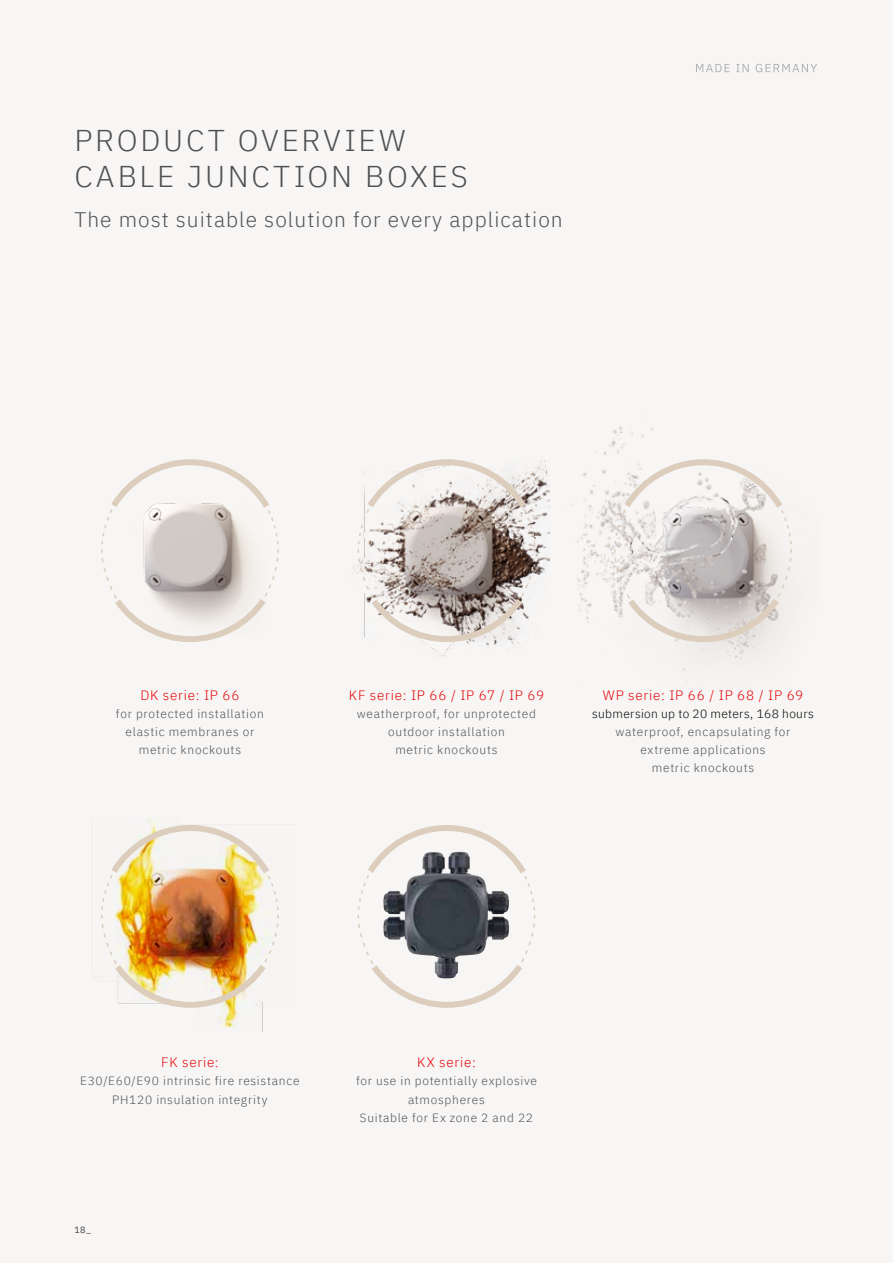
<style>
.page{position:relative;width:893px;height:1263px;background:#f7f6f5}
.page>*{position:absolute;margin:0;border:0;box-sizing:border-box;transform-origin:0 0}
.t1{font:300 30px/36px "IBM Plex Sans";letter-spacing:.09em;color:#504f53}
.t2{font:300 21px "IBM Plex Sans";letter-spacing:.05em;color:#504f53}
.t3{font:300 13.5px "IBM Plex Sans";letter-spacing:.055em;color:#e60005}
.t4{font:300 12px/18px "IBM Plex Sans";letter-spacing:.06em;color:#504f53;text-align:center}
.t5{font:300 12px "IBM Plex Sans";letter-spacing:.03em;color:#000}
.t6{font:300 9px "IBM Plex Sans";color:#000}
</style>
<div class="page">
<img style="left:93px;top:819px;width:170px;height:212px">
<img style="left:353px;top:460px;width:197px;height:198px">
<img style="left:572px;top:426px;width:193px;height:256px">
<svg style="left:613px;top:456px;width:179px;height:189px"></svg>
<svg style="left:357px;top:459px;width:179px;height:186px"></svg>
<svg style="left:101px;top:459px;width:178px;height:183px"></svg>
<svg style="left:696px;top:64px;width:34px;height:8px"></svg>
<svg style="left:736px;top:64px;width:13px;height:8px"></svg>
<svg style="left:756px;top:64px;width:61px;height:8px"></svg>
<svg style="left:357px;top:825px;width:179px;height:183px"></svg>
<img style="left:100px;top:822px;width:179px;height:189px">
<h1 class="t1" style="left:74px;top:120px;width:395px">PRODUCT OVERVIEW<br>CABLE JUNCTION BOXES</h1>
<h2 class="t2" style="left:74px;top:203px;width:490px">The most suitable solution for every application</h2>
<p class="t3" style="left:140px;top:685px;width:101px">DK serie: IP 66</p>
<p class="t4" style="left:116px;top:704px;width:149px">for protected installation elastic membranes or metric knockouts</p>
<p class="t3" style="left:349px;top:685px;width:197px">KF serie: IP 66 / IP 67 / IP 69</p>
<p class="t4" style="left:357px;top:704px;width:181px">weatherproof, for unprotected outdoor installation<br>metric knockouts</p>
<p class="t3" style="left:603px;top:685px;width:202px">WP serie: IP 66 / IP 68 / IP 69</p>
<p class="t5" style="left:592px;top:705px;width:223px">submersion up to 20 meters, 168 hours</p>
<p class="t4" style="left:616px;top:722px;width:176px">waterproof, encapsulating for extreme applications<br>metric knockouts</p>
<p class="t3" style="left:161px;top:1052px;width:59px">FK serie:</p>
<p class="t4" style="left:80px;top:1071px;width:221px">E30/E60/E90 intrinsic fire resistance<br>PH120 insulation integrity</p>
<p class="t6" style="left:74px;top:1223px;width:18px">18_</p>
<p class="t3" style="left:417px;top:1052px;width:60px">KX serie:</p>
<p class="t4" style="left:356px;top:1071px;width:182px">for use in potentially explosive atmospheres<br>Suitable for Ex zone 2 and 22</p>
</div>
